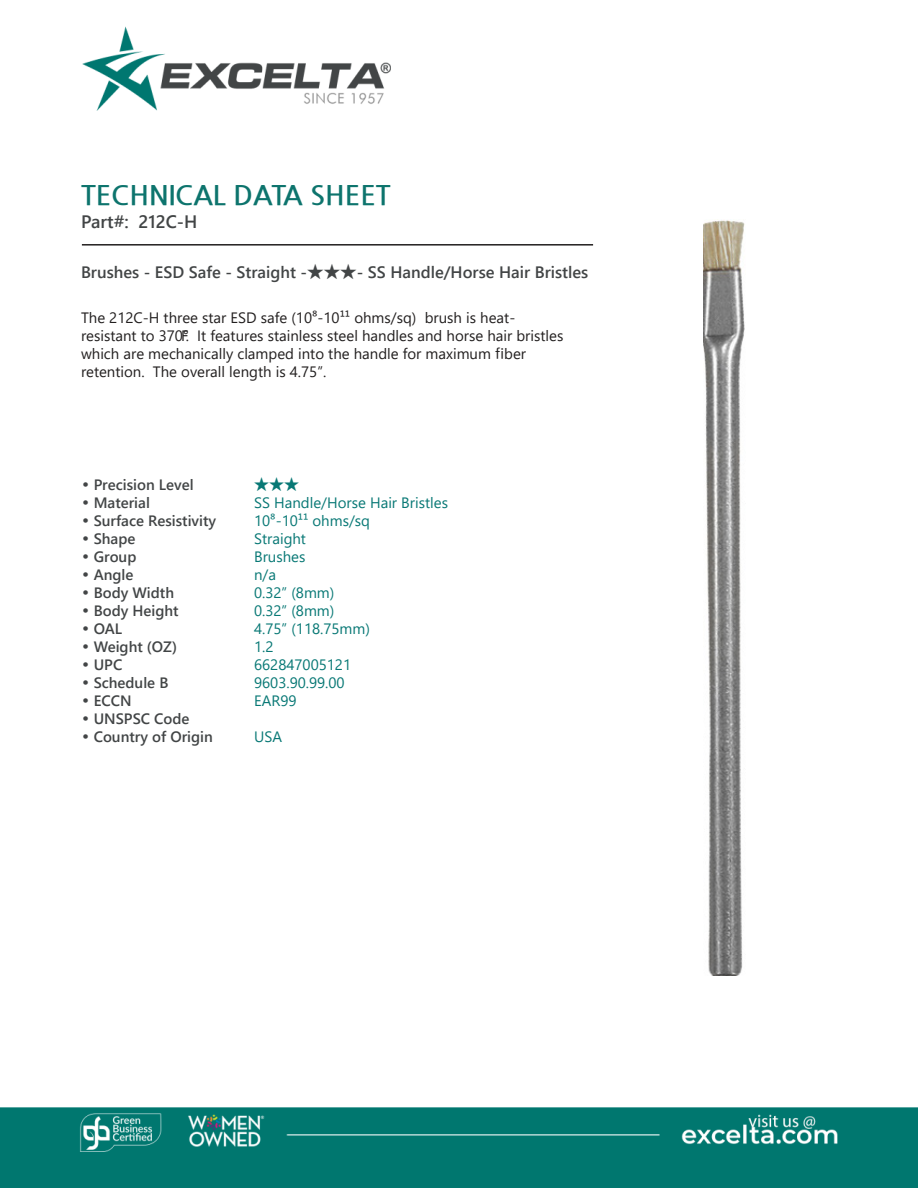
<style>
.page{position:relative;width:918px;height:1188px;background:#fff}
.page>*{position:absolute;margin:0;border:0;box-sizing:border-box;transform-origin:0 0}
.t1{font:700 27px "Nanum Gothic";color:#0d746d}
.t2{font:700 18px "Yu Gothic UI";color:#424546}
.t3{font:700 16.5px "Yu Gothic UI";color:#424546}
.t4{font:15px/18px "Yu Gothic UI";color:#221f1f}
.t5{font:700 15px "Yu Gothic UI";color:#424546}
.t6{font:15px "Yu Gothic UI";color:#087875}
.s1{font-family:"Century Gothic";font-weight:400}
</style>
<div class="page">
<img style="left:0;top:26px;width:918px;height:1162px">
<hr style="left:82px;top:244px;width:511px;height:2px;background:#221f1f">
<img style="left:704px;top:220px;width:42px;height:756px">
<h1 class="t1" style="left:81px;top:179px;width:311px">TECHNICAL DATA SHEET</h1>
<p class="t2" style="left:81px;top:215px;width:118px">Part#: 212C-H</p>
<p class="t3" style="left:81px;top:262px;width:509px">Brushes - ESD Safe - Straight -★★★- SS Handle/Horse Hair Bristles</p>
<p class="t4" style="left:81px;top:306px;width:484px">The 212C-H three star ESD safe (10⁸-10¹¹ ohms/sq) brush is heat&shy;resistant to 370°F. It features stainless steel handles and horse hair bristles which are mechanically clamped into the handle for maximum 昀椀ber retention. The overall length is 4.75”.</p>
<p class="t5" style="left:81px;top:479px;width:114px"><span class="s1">•</span> Precision Level</p>
<p class="t6" style="left:254px;top:471px;width:46px">★★★</p>
<p class="t5" style="left:81px;top:497px;width:70px"><span class="s1">•</span> Material</p>
<p class="t6" style="left:254px;top:489px;width:195px">SS Handle/Horse Hair Bristles</p>
<p class="t5" style="left:81px;top:515px;width:137px"><span class="s1">•</span> Surface Resistivity</p>
<p class="t6" style="left:254px;top:507px;width:117px">10⁸-10¹¹ ohms/sq</p>
<p class="t5" style="left:81px;top:533px;width:56px"><span class="s1">•</span> Shape</p>
<p class="t6" style="left:254px;top:525px;width:53px">Straight</p>
<p class="t5" style="left:81px;top:551px;width:57px"><span class="s1">•</span> Group</p>
<p class="t6" style="left:254px;top:543px;width:53px">Brushes</p>
<p class="t5" style="left:81px;top:569px;width:54px"><span class="s1">•</span> Angle</p>
<p class="t6" style="left:254px;top:561px;width:23px">n/a</p>
<p class="t5" style="left:81px;top:587px;width:95px"><span class="s1">•</span> Body Width</p>
<p class="t6" style="left:254px;top:579px;width:82px">0.32” (8mm)</p>
<p class="t5" style="left:81px;top:605px;width:99px"><span class="s1">•</span> Body Height</p>
<p class="t6" style="left:254px;top:597px;width:82px">0.32” (8mm)</p>
<p class="t5" style="left:81px;top:623px;width:43px"><span class="s1">•</span> OAL</p>
<p class="t6" style="left:254px;top:615px;width:117px">4.75” (118.75mm)</p>
<p class="t5" style="left:81px;top:641px;width:98px"><span class="s1">•</span> Weight (OZ)</p>
<p class="t6" style="left:254px;top:638px;width:21px">1.2</p>
<p class="t5" style="left:81px;top:659px;width:43px"><span class="s1">•</span> UPC</p>
<p class="t6" style="left:254px;top:656px;width:99px">662847005121</p>
<p class="t5" style="left:81px;top:677px;width:89px"><span class="s1">•</span> Schedule B</p>
<p class="t6" style="left:254px;top:674px;width:92px">9603.90.99.00</p>
<p class="t5" style="left:81px;top:695px;width:52px"><span class="s1">•</span> ECCN</p>
<p class="t6" style="left:254px;top:692px;width:44px">EAR99</p>
<p class="t5" style="left:81px;top:713px;width:110px"><span class="s1">•</span> UNSPSC Code</p>
<p class="t5" style="left:81px;top:731px;width:133px"><span class="s1">•</span> Country of Origin</p>
<p class="t6" style="left:254px;top:728px;width:29px">USA</p>
</div>
